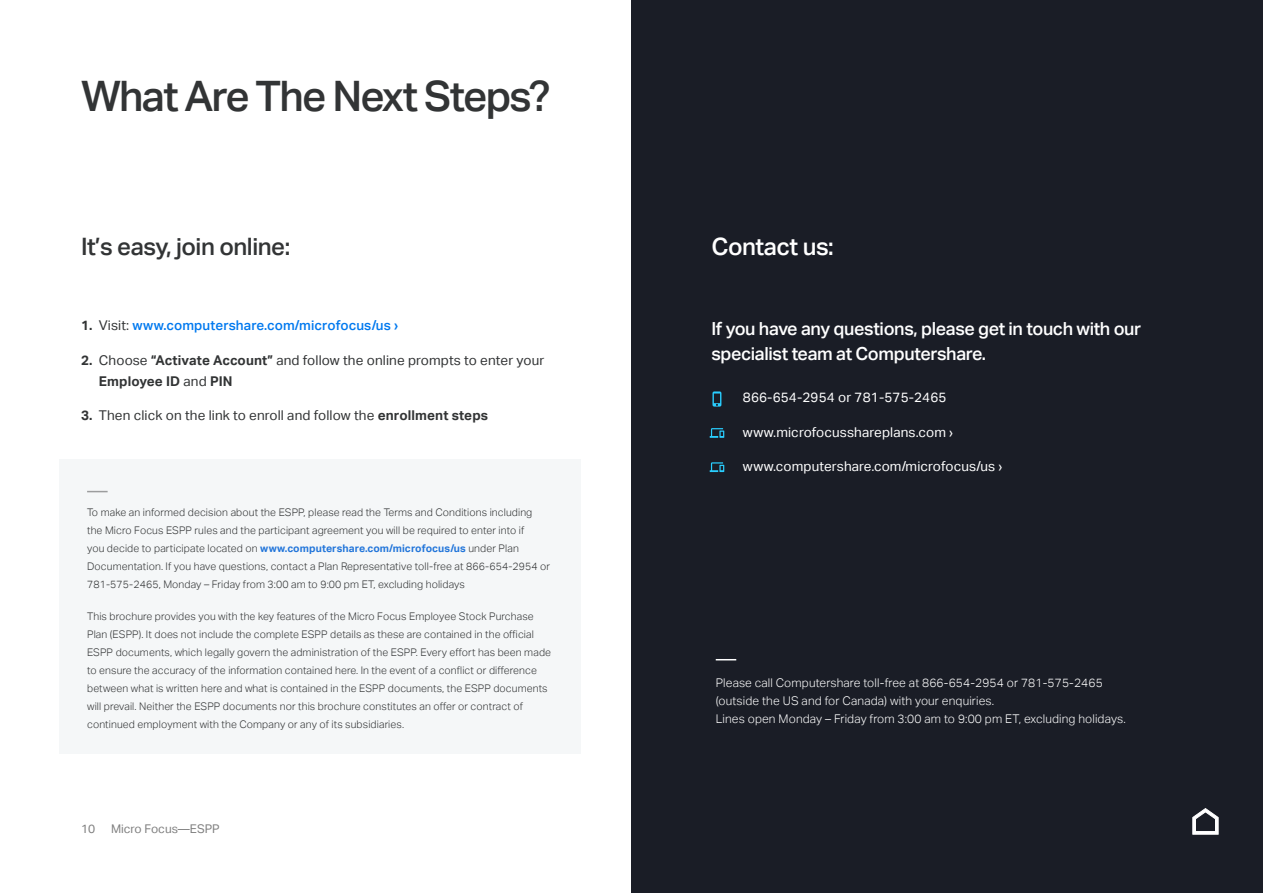
<style>
.page{position:relative;width:1263px;height:893px;background:#fff}
.page>*{position:absolute;margin:0;border:0;box-sizing:border-box;transform-origin:0 0}
.t1{font:500 42px "Aktiv Grotesk";letter-spacing:-.04em;color:#323435}
.t2{font:500 24px "Aktiv Grotesk";letter-spacing:-.02em;color:#323435}
.t3{font:500 24px "Aktiv Grotesk";letter-spacing:-.02em;color:#fff}
.t4{font:500 18px/25.5px "Aktiv Grotesk";letter-spacing:-.02em;color:#fff}
.t5{font:13.5px/21px "Aktiv Grotesk";letter-spacing:.01em;color:#323435}
.t6{font:13.5px "Aktiv Grotesk";letter-spacing:.01em;color:#fff}
.t7{font:500 13.5px "Aktiv Grotesk";letter-spacing:.01em;color:#0079ef}
.t8{font:300 12px/18px "Aktiv Grotesk";letter-spacing:.01em;color:#fff}
.t9{font:12px "Aktiv Grotesk";color:#808080}
.t10{font:300 10.5px/18px "Aktiv Grotesk";letter-spacing:.01em;color:#323435}
.s1{font-weight:700;color:#323435}
.s2{font-weight:400;color:#323435}
.s3{font-weight:700}
.s4{font-weight:700;color:#2376da}
</style>
<div class="page">
<div style="left:631px;top:0;width:632px;height:893px;background:#1a1d26"></div>
<div style="left:59px;top:459px;width:521px;height:295px;background:#f5f7f8"></div>
<svg style="left:87px;top:491px;width:21px;height:1px"></svg>
<svg style="left:716px;top:659px;width:20px;height:1px"></svg>
<svg style="left:710px;top:462px;width:14px;height:10px"></svg>
<svg style="left:712px;top:391px;width:9px;height:16px"></svg>
<svg style="left:710px;top:428px;width:14px;height:10px"></svg>
<svg style="left:1192px;top:808px;width:26px;height:27px"></svg>
<h1 class="t1" style="left:81px;top:72px;width:471px">What Are The Next Steps?</h1>
<h2 class="t2" style="left:81px;top:233px;width:211px">It’s easy, join online:</h2>
<p class="t7" style="left:81px;top:318px;width:319px"><span class="s1">1.</span> <span class="s2">Visit:</span> www.computershare.com/microfocus/us ›</p>
<p class="t5" style="left:99px;top:350px;width:447px;text-indent:-18px"><span class="s3">2.</span> Choose <span class="s3">“Activate Account”</span> and follow the online prompts to enter your<br><span class="s3">Employee ID</span> and <span class="s3">PIN</span></p>
<p class="t5" style="left:81px;top:405px;width:409px"><span class="s3">3.</span> Then click on the link to enroll and follow the <span class="s3">enrollment steps</span></p>
<p class="t10" style="left:87px;top:504px;width:465px">To make an informed decision about the ESPP, please read the Terms and Conditions including the Micro Focus ESPP rules and the participant agreement you will be required to enter into if<br>you decide to participate located on <span class="s4">www.computershare.com/microfocus/us</span> under Plan Documentation. If you have questions, contact a Plan Representative toll-free at 866-654-2954 or 781-575-2465, Monday – Friday from 3:00 am to 9:00 pm ET, excluding holidays</p>
<p class="t10" style="left:87px;top:607px;width:465px">This brochure provides you with the key features of the Micro Focus Employee Stock Purchase Plan (ESPP). It does not include the complete ESPP details as these are contained in the official ESPP documents, which legally govern the administration of the ESPP. Every effort has been made to ensure the accuracy of the information contained here. In the event of a conflict or difference between what is written here and what is contained in the ESPP documents, the ESPP documents will prevail. Neither the ESPP documents nor this brochure constitutes an offer or contract of continued employment with the Company or any of its subsidiaries.</p>
<p class="t9" style="left:81px;top:822px;width:16px">10</p>
<p class="t9" style="left:111px;top:822px;width:110px">Micro Focus—ESPP</p>
<h2 class="t3" style="left:711px;top:233px;width:124px">Contact us:</h2>
<h3 class="t4" style="left:711px;top:316px;width:431px">If you have any questions, please get in touch with our specialist team at Computershare.</h3>
<p class="t6" style="left:743px;top:390px;width:205px">866-654-2954 or 781-575-2465</p>
<p class="t6" style="left:743px;top:424px;width:212px">www.microfocusshareplans.com ›</p>
<p class="t6" style="left:743px;top:459px;width:261px">www.computershare.com/microfocus/us ›</p>
<p class="t8" style="left:716px;top:674px;width:412px">Please call Computershare toll-free at 866-654-2954 or 781-575-2465 (outside the US and for Canada) with your enquiries.<br>Lines open Monday – Friday from 3:00 am to 9:00 pm ET, excluding holidays.</p>
</div>
